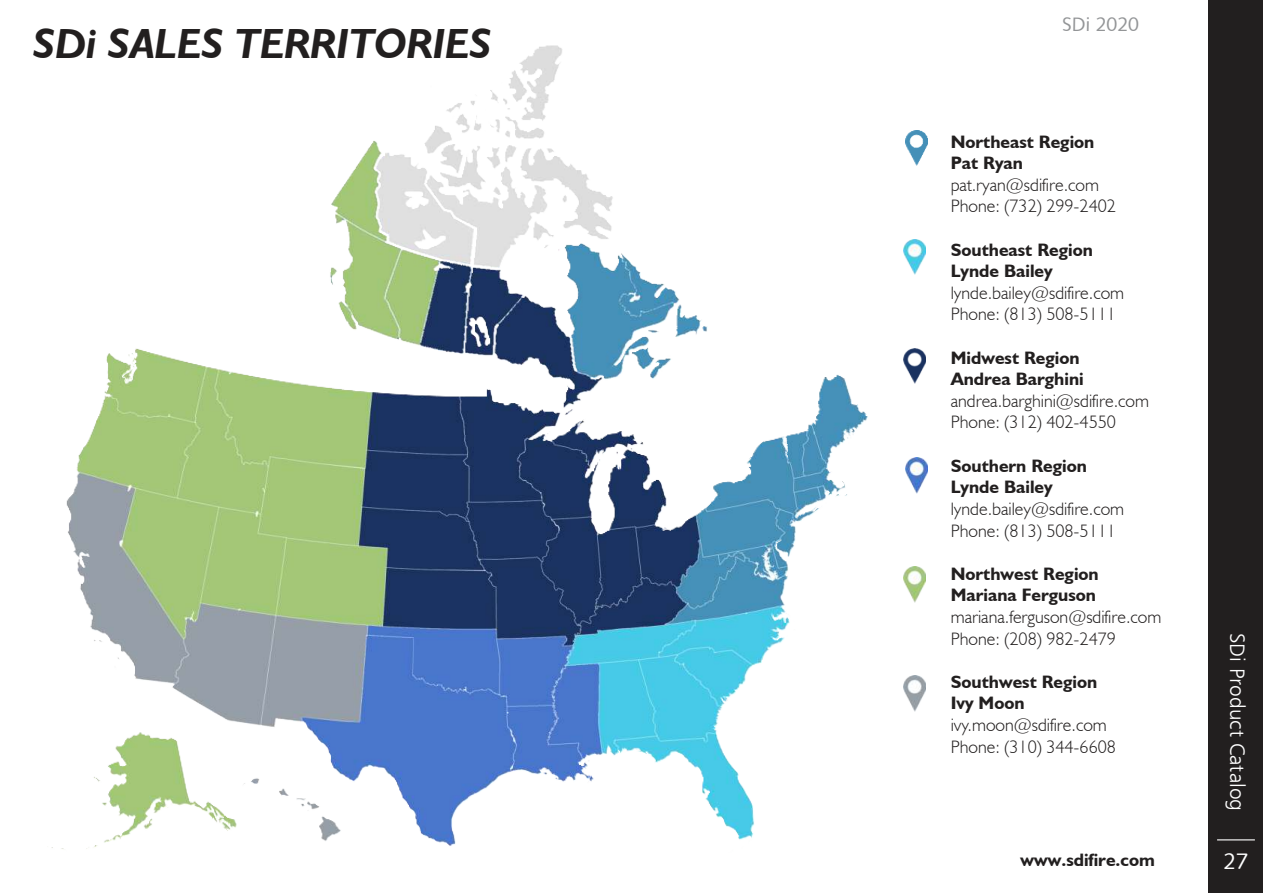
<style>
.page{position:relative;width:1263px;height:893px;background:#fff}
.page>*{position:absolute;margin:0;border:0;box-sizing:border-box;transform-origin:0 0}
.t1{font:italic 700 42.15px "Humanist 521 BT";color:#221f1f}
.t2{font:22.5px "Humanist 531 BT Roman A";color:#fff}
.t3{font:21px "Humanist 777 BT Light B";color:#fff}
.t4{font:19.5px "Humanist 531 BT Roman A";color:#939597}
.t5{font:300 18px/21.6px "Humanist 521 BT";color:#221f1f}
.t6{font:700 18px/21.6px "Humanist 521 BT";color:#221f1f}
</style>
<div class="page">
<div style="left:1209px;top:0;width:54px;height:893px;background:#221f1f"></div>
<hr style="left:1217px;top:839px;width:38px;height:1px;background:#fff">
<img style="left:51px;top:45px;width:817px;height:804px">
<img style="left:904px;top:675px;width:22px;height:36px">
<img style="left:904px;top:566px;width:22px;height:36px">
<img style="left:905px;top:457px;width:22px;height:36px">
<img style="left:904px;top:348px;width:22px;height:36px">
<img style="left:904px;top:239px;width:22px;height:36px">
<img style="left:905px;top:130px;width:22px;height:36px">
<h1 class="t1" style="left:33px;top:28px;width:460px">SDi SALES TERRITORIES</h1>
<p class="t4" style="left:1062px;top:16px;width:78px">SDi 2020</p>
<p class="t6" style="left:951px;top:130px;width:145px">Northeast Region<br>Pat Ryan</p>
<p class="t5" style="left:951px;top:176px;width:167px">pat.ryan@sdifire.com<br>Phone: (732) 299-2402</p>
<p class="t6" style="left:951px;top:238px;width:144px">Southeast Region<br>Lynde Bailey</p>
<p class="t5" style="left:951px;top:284px;width:175px">lynde.bailey@sdifire.com<br>Phone: (813) 508-5111</p>
<p class="t6" style="left:951px;top:346px;width:134px">Midwest Region<br>Andrea Barghini</p>
<p class="t5" style="left:951px;top:392px;width:200px">andrea.barghini@sdifire.com<br>Phone: (312) 402-4550</p>
<p class="t6" style="left:951px;top:454px;width:138px">Southern Region<br>Lynde Bailey</p>
<p class="t5" style="left:951px;top:500px;width:175px">lynde.bailey@sdifire.com<br>Phone: (813) 508-5111</p>
<p class="t6" style="left:951px;top:562px;width:150px">Northwest Region<br>Mariana Ferguson</p>
<p class="t5" style="left:951px;top:608px;width:212px">mariana.ferguson@sdifire.com<br>Phone: (208) 982-2479</p>
<p class="t6" style="left:951px;top:670px;width:148px">Southwest Region<br>Ivy Moon</p>
<p class="t5" style="left:951px;top:716px;width:167px">ivy.moon@sdifire.com<br>Phone: (310) 344-6608</p>
<p class="t6" style="left:1020px;top:849px;width:136px">www.sdifire.com</p>
<p class="t3" style="left:1246px;top:633px;width:180px;rotate:90deg">SDi Product Catalog</p>
<p class="t2" style="left:1223px;top:852px;width:27px">27</p>
</div>
